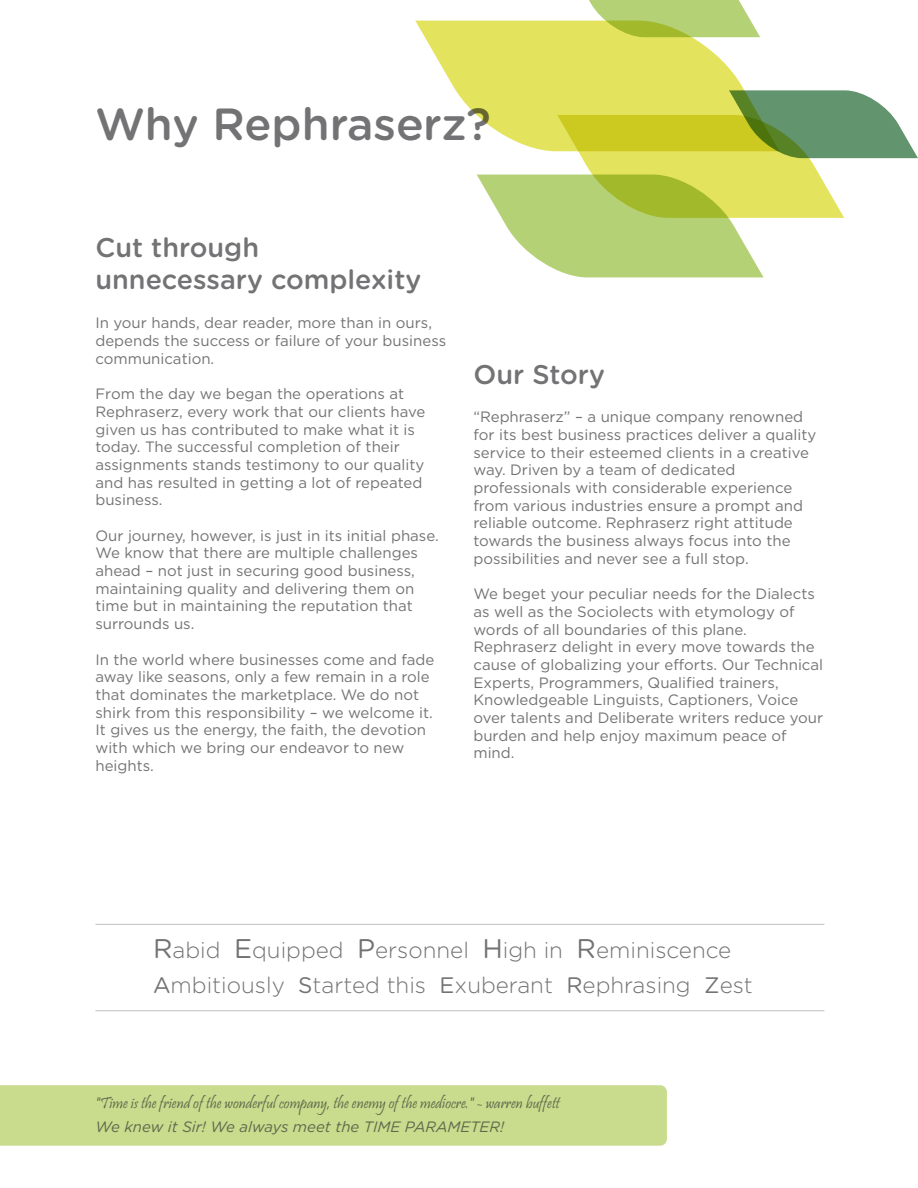
<style>
.page{position:relative;width:918px;height:1188px;background:#fff}
.page>*{position:absolute;margin:0;border:0;box-sizing:border-box;transform-origin:0 0}
.t1{font:500 45px "Gotham Rounded";color:#737375}
.t2{font:500 27px/32.4px "Gotham Rounded";color:#737375}
.t3{font:300 22.35px/35px "Gotham Rounded";color:#737375}
.t4{font:22.35px "Gotham Rounded";color:#737375}
.t5{font:16.5px "Pristina";color:#5e694d}
.t6{font:15px/17.7px "Gotham";color:#737375}
.t7{font:italic 15px "Gotham";color:#5e694d}
.s1{font-weight:400;font-size:27px}
.s2{font-weight:400}
</style>
<div class="page">
<svg style="left:415px;top:21px;width:345px;height:94px;fill:#e4e35e"></svg>
<svg style="left:571px;top:0;width:189px;height:37px;background:#c1d57b"></svg>
<div style="left:0;top:1085px;width:667px;height:61px;background:#c9db8c"></div>
<svg style="left:477px;top:90px;width:441px;height:187px"></svg>
<hr style="left:95px;top:924px;width:729px;height:1px;background:#bdbfc2">
<hr style="left:95px;top:1010px;width:729px;height:1px;background:#bdbfc2">
<h1 class="t1" style="left:95px;top:104px;width:397px">Why Rephraserz?</h1>
<h2 class="t2" style="left:95px;top:233px;width:327px">Cut through unnecessary complexity</h2>
<p class="t6" style="left:95px;top:315px;width:352px">In your hands, dear reader, more than in ours, depends the success or failure of your business communication.</p>
<p class="t6" style="left:95px;top:386px;width:331px">From the day we began the operations at Rephraserz, every work that our clients have given us has contributed to make what it is today. The successful completion of their assignments stands testimony to our quality and has resulted in getting a lot of repeated business.</p>
<p class="t6" style="left:95px;top:528px;width:345px">Our journey, however, is just in its initial phase.<br>We know that there are multiple challenges ahead – not just in securing good business, maintaining quality and delivering them on time but in maintaining the reputation that surrounds us.</p>
<p class="t6" style="left:95px;top:651px;width:340px">In the world where businesses come and fade away like seasons, only a few remain in a role that dominates the marketplace. We do not shirk from this responsibility – we welcome it.<br>It gives us the energy, the faith, the devotion with which we bring our endeavor to new heights.</p>
<h2 class="t2" style="left:473px;top:360px;width:133px">Our Story</h2>
<p class="t6" style="left:473px;top:409px;width:344px">“Rephraserz” – a unique company renowned for its best business practices deliver a quality service to their esteemed clients in a creative way. Driven by a team of dedicated professionals with considerable experience from various industries ensure a prompt and reliable outcome. Rephraserz right attitude towards the business always focus into the possibilities and never see a full stop.</p>
<p class="t6" style="left:473px;top:586px;width:351px">We beget your peculiar needs for the Dialects as well as the Sociolects with etymology of words of all boundaries of this plane.<br>Rephraserz delight in every move towards the cause of globalizing your efforts. Our Technical Experts, Programmers, Qualified trainers, Knowledgeable Linguists, Captioners, Voice over talents and Deliberate writers reduce your burden and help enjoy maximum peace of mind.</p>
<h3 class="t3" style="left:153px;top:934px;width:580px"><span class="s1">R</span>abid <span class="s1">E</span>quipped <span class="s1">P</span>ersonnel <span class="s1">H</span>igh in <span class="s1">R</span>eminiscence<br><span class="s2">A</span>mbitiously tarted this</h3>
<h3 class="t3" style="left:440px;top:969px;width:115px"><span class="s2">E</span>xuberant</h3>
<h3 class="t3" style="left:566px;top:969px;width:126px"><span class="s2">R</span>ephrasing</h3>
<h3 class="t3" style="left:704px;top:969px;width:50px"><span class="s2">Z</span>est</h3>
<h3 class="t4" style="left:298px;top:976px;width:16px">S</h3>
<p class="t5" style="left:95px;top:1094px;width:466px">"Time is the friend of the wonderful company, the enemy of the mediocre." - warren buffett</p>
<p class="t7" style="left:95px;top:1121px;width:410px">We knew it Sir! We always meet the TIME PARAMETER!</p>
</div>
